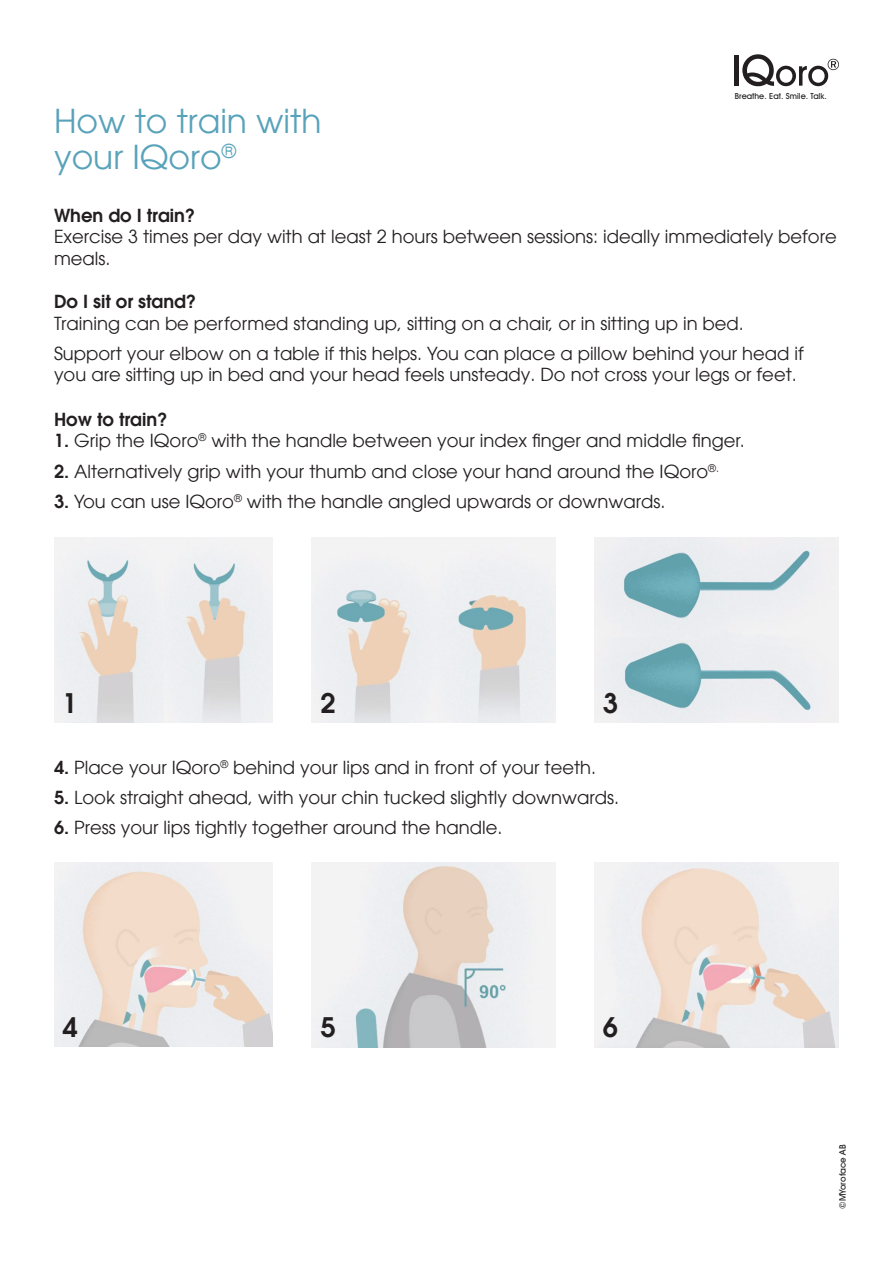
<style>
.page{position:relative;width:893px;height:1263px;background:#fff}
.page>*{position:absolute;margin:0;border:0;box-sizing:border-box;transform-origin:0 0}
.t1{font:33px/36px "Avant Garde LT";color:#58a2ba}
.t2{font:600 27px "Avant Garde LT";color:#231f20}
.t3{font:18px/21.6px "Avant Garde LT";color:#231f20}
.t4{font:600 18px "Avant Garde LT";color:#231f20}
.t5{font:500 9px "Avant Garde IT Cby BT";color:#231f20}
.t6{font:500 8.4px "Avant Garde IT Cby BT";color:#231f20}
.s1{font-weight:600}
</style>
<div class="page">
<hr style="left:734px;top:55px;width:4px;height:31px;background:#231f20">
<svg style="left:742px;top:54px;width:97px;height:32px"></svg>
<img style="left:312px;top:862px;width:244px;height:185px">
<img style="left:54px;top:862px;width:219px;height:185px">
<img style="left:595px;top:862px;width:244px;height:185px">
<img style="left:54px;top:538px;width:219px;height:185px">
<img style="left:312px;top:538px;width:244px;height:185px">
<img style="left:595px;top:538px;width:244px;height:185px">
<p class="t1" style="left:54px;top:103px;width:269px">How to train with your IQoro<sup>®</sup></p>
<p class="t6" style="left:735px;top:91px;width:94px">Breathe. Eat. Smile. Talk.</p>
<p class="t4" style="left:54px;top:203px;width:143px">When do I train?</p>
<p class="t3" style="left:54px;top:226px;width:784px">Exercise 3 times per day with at least 2 hours between sessions: ideally immediately before meals.</p>
<p class="t3" style="left:54px;top:291px;width:691px"><span class="s1">Do I sit or stand?<br></span>Training can be performed standing up, sitting on a chair, or in sitting up in bed.</p>
<p class="t3" style="left:54px;top:342px;width:751px">Support your elbow on a table if this helps. You can place a pillow behind your head if you are sitting up in bed and your head feels unsteady. Do not cross your legs or feet.</p>
<p class="t4" style="left:54px;top:407px;width:115px">How to train?</p>
<p class="t3" style="left:54px;top:430px;width:692px"><span class="s1">1.</span> Grip the IQoro<sup>®</sup> with the handle between your index finger and middle finger.</p>
<p class="t3" style="left:54px;top:460px;width:666px"><span class="s1">2.</span> Alternatively grip with your thumb and close your hand around the IQoro<sup>®.</sup></p>
<p class="t3" style="left:54px;top:490px;width:613px"><span class="s1">3.</span> You can use IQoro<sup>®</sup> with the handle angled upwards or downwards.</p>
<p class="t2" style="left:62px;top:685px;width:17px">1</p>
<p class="t2" style="left:321px;top:685px;width:17px">2</p>
<p class="t2" style="left:603px;top:685px;width:17px">3</p>
<p class="t3" style="left:54px;top:756px;width:544px"><span class="s1">4.</span> Place your IQoro<sup>®</sup> behind your lips and in front of your teeth.</p>
<p class="t3" style="left:54px;top:786px;width:567px"><span class="s1">5.</span> Look straight ahead, with your chin tucked slightly downwards.</p>
<p class="t3" style="left:54px;top:816px;width:450px"><span class="s1">6.</span> Press your lips tightly together around the handle.</p>
<p class="t2" style="left:62px;top:1010px;width:17px">4</p>
<p class="t2" style="left:321px;top:1010px;width:17px">5</p>
<p class="t2" style="left:603px;top:1010px;width:17px">6</p>
<p class="t5" style="left:837px;top:1209px;width:66px;rotate:-90deg">©MYoroface AB</p>
</div>
